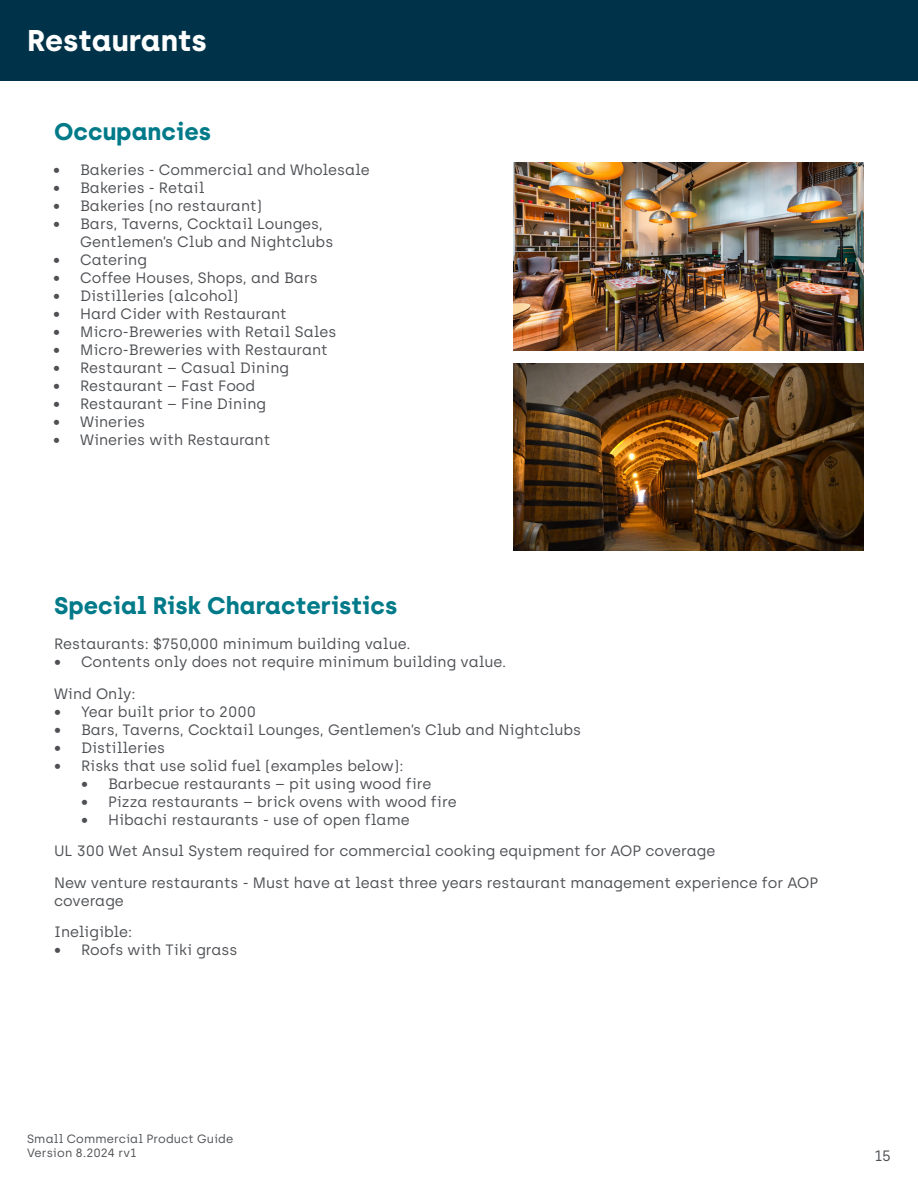
<style>
.page{position:relative;width:918px;height:1188px;background:#fff}
.page>*{position:absolute;margin:0;border:0;box-sizing:border-box;transform-origin:0 0}
.VR_Heading{font:700 30px "Archia";color:#fff}
.VR_Subtitle{font:700 24px "Archia";color:#007a89}
.Body{font:15px/18px "Archia";color:#4e5054}
.t1{font:12px/14.4px "Archia";letter-spacing:.005em;color:#4e5054}
</style>
<div class="page">
<div style="left:0;top:0;width:918px;height:81px;background:#003349"></div>
<img style="left:513px;top:163px;width:351px;height:187px">
<img style="left:513px;top:364px;width:351px;height:187px">
<p class="VR_Heading" style="left:27px;top:22px;width:181px">Restaurants</p>
<p class="VR_Subtitle" style="left:54px;top:116px;width:159px">Occupancies</p>
<p class="Body" style="left:53px;top:160px;width:318px">• Bakeries - Commercial and Wholesale</p>
<p class="Body" style="left:53px;top:178px;width:153px">• Bakeries - Retail</p>
<p class="Body" style="left:53px;top:196px;width:211px">• Bakeries (no restaurant)</p>
<p class="Body" style="left:80px;top:214px;width:255px;text-indent:-27px">• Bars, Taverns, Cocktail Lounges,<br>Gentlemen’s Club and Nightclubs</p>
<p class="Body" style="left:53px;top:250px;width:95px">• Catering</p>
<p class="Body" style="left:53px;top:268px;width:266px">• Coffee Houses, Shops, and Bars</p>
<p class="Body" style="left:53px;top:286px;width:187px">• Distilleries (alcohol)</p>
<p class="Body" style="left:53px;top:304px;width:235px">• Hard Cider with Restaurant</p>
<p class="Body" style="left:53px;top:322px;width:285px">• Micro-Breweries with Retail Sales</p>
<p class="Body" style="left:53px;top:340px;width:276px">• Micro-Breweries with Restaurant</p>
<p class="Body" style="left:53px;top:358px;width:238px">• Restaurant – Casual Dining</p>
<p class="Body" style="left:53px;top:376px;width:204px">• Restaurant – Fast Food</p>
<p class="Body" style="left:53px;top:394px;width:215px">• Restaurant – Fine Dining</p>
<p class="Body" style="left:53px;top:412px;width:94px">• Wineries</p>
<p class="Body" style="left:53px;top:430px;width:219px">• Wineries with Restaurant</p>
<p class="VR_Subtitle" style="left:54px;top:591px;width:345px">Special Risk Characteristics</p>
<p class="Body" style="left:54px;top:635px;width:358px">Restaurants: $750,000 minimum building value.</p>
<p class="Body" style="left:54px;top:653px;width:454px">• Contents only does not require minimum building value.</p>
<p class="Body" style="left:54px;top:685px;width:83px">Wind Only:</p>
<p class="Body" style="left:54px;top:703px;width:204px">• Year built prior to 2000</p>
<p class="Body" style="left:54px;top:721px;width:529px">• Bars, Taverns, Cocktail Lounges, Gentlemen’s Club and Nightclubs</p>
<p class="Body" style="left:54px;top:739px;width:113px">• Distilleries</p>
<p class="Body" style="left:54px;top:757px;width:351px">• Risks that use solid fuel (examples below):</p>
<p class="Body" style="left:81px;top:775px;width:352px">• Barbecue restaurants – pit using wood fire</p>
<p class="Body" style="left:81px;top:793px;width:377px">• Pizza restaurants – brick ovens with wood fire</p>
<p class="Body" style="left:81px;top:811px;width:330px">• Hibachi restaurants - use of open flame</p>
<p class="Body" style="left:54px;top:842px;width:663px">UL 300 Wet Ansul System required for commercial cooking equipment for AOP coverage</p>
<p class="Body" style="left:54px;top:874px;width:766px">New venture restaurants - Must have at least three years restaurant management experience for AOP coverage</p>
<p class="Body" style="left:54px;top:923px;width:80px">Ineligible:</p>
<p class="Body" style="left:54px;top:941px;width:185px">• Roofs with Tiki grass</p>
<p class="t1" style="left:27px;top:1131px;width:208px">Small Commercial Product Guide<br>Version 8.2024 rv1</p>
<p class="Body" style="left:874px;top:1146px;width:18px">15</p>
</div>
